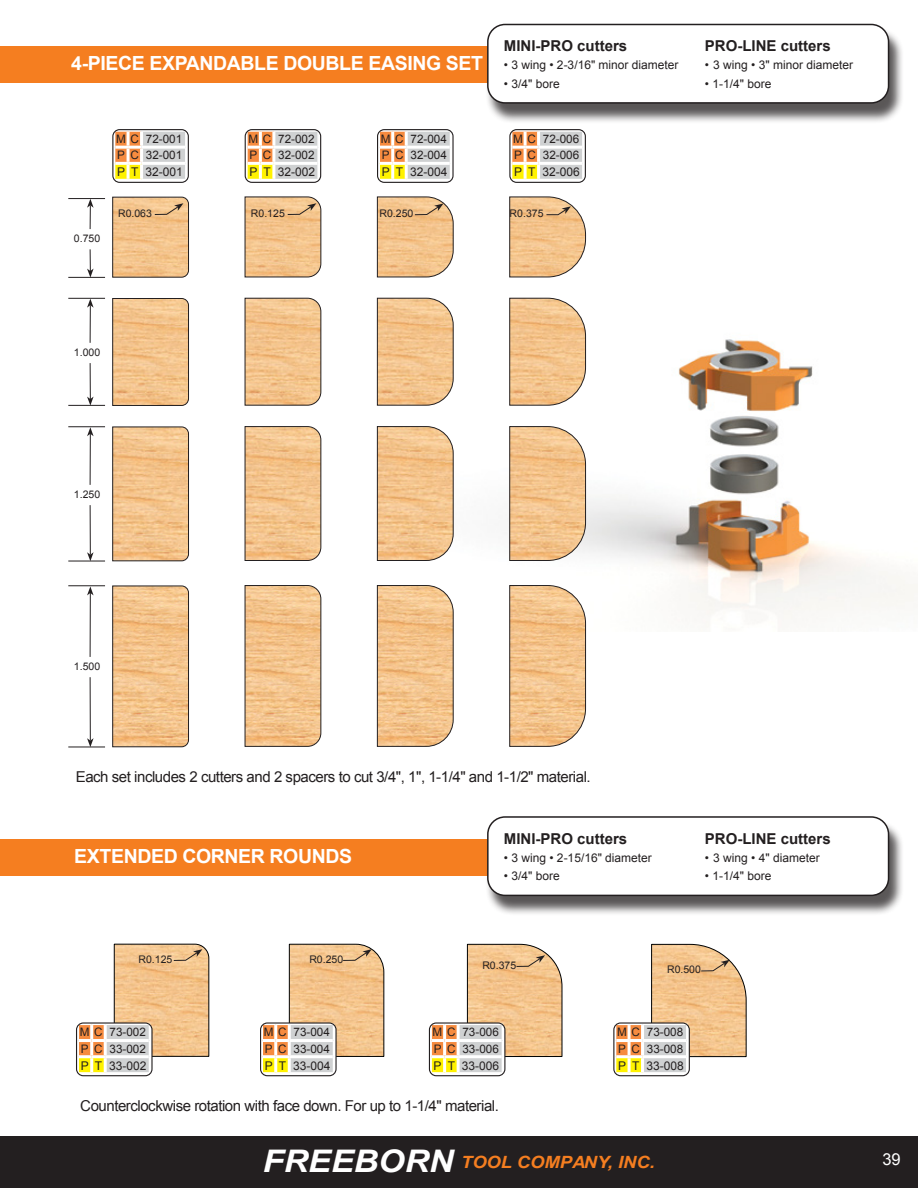
<style>
.page{position:relative;width:918px;height:1188px;background:#fff}
.page>*{position:absolute;margin:0;border:0;box-sizing:border-box;transform-origin:0 0}
.t1{font:700 19.5px "Arial";letter-spacing:-.02em;color:#fff}
.t2{font:italic 700 16.8px "Arial";color:#f57e20;scale:1.09 1}
.t3{font:16.5px "Arial";color:#fff}
.t4{font:15px "Arial";letter-spacing:-.03em;color:#231f20}
.t5{font:700 15px "Arial";color:#231f20}
.t6{font:12px "Arial";color:#231f20}
.t7{font:11.7px/16.6px "Arial";color:#231f20}
.t8{font:10.5px "Arial";color:#231f20}
.s1{font-size:31.2px;color:#fff}
</style>
<div class="page">
<div style="left:0;top:1136px;width:918px;height:52px;background:#231f20"></div>
<img style="left:586px;top:337px;width:332px;height:294px">
<svg style="left:87px;top:249px;width:7px;height:28px"></svg>
<hr style="left:90px;top:363px;width:1px;height:36px;background:#231f20">
<svg style="left:87px;top:397px;width:7px;height:8px"></svg>
<hr style="left:90px;top:505px;width:1px;height:50px;background:#231f20">
<svg style="left:87px;top:552px;width:7px;height:9px"></svg>
<hr style="left:90px;top:677px;width:1px;height:64px;background:#231f20">
<svg style="left:87px;top:738px;width:7px;height:9px"></svg>
<svg style="left:87px;top:199px;width:7px;height:30px"></svg>
<hr style="left:90px;top:305px;width:1px;height:38px;background:#231f20">
<svg style="left:87px;top:299px;width:7px;height:9px"></svg>
<hr style="left:90px;top:434px;width:1px;height:51px;background:#231f20">
<svg style="left:87px;top:427px;width:7px;height:9px"></svg>
<hr style="left:90px;top:593px;width:1px;height:64px;background:#231f20">
<svg style="left:87px;top:587px;width:7px;height:8px"></svg>
<hr style="left:68px;top:198px;width:37px;height:1px;background:#231f20">
<hr style="left:68px;top:298px;width:37px;height:1px;background:#231f20">
<hr style="left:68px;top:426px;width:37px;height:1px;background:#231f20">
<hr style="left:68px;top:586px;width:37px;height:1px;background:#231f20">
<hr style="left:68px;top:277px;width:37px;height:1px;background:#231f20">
<hr style="left:68px;top:405px;width:37px;height:1px;background:#231f20">
<hr style="left:68px;top:561px;width:37px;height:1px;background:#231f20">
<hr style="left:68px;top:747px;width:37px;height:1px;background:#231f20">
<div style="left:0;top:46px;width:870px;height:37px;background:#f57e20"></div>
<div style="left:0;top:839px;width:870px;height:36px;background:#f57e20"></div>
<div style="left:485px;top:27px;width:419px;height:96px;background:#231f20;opacity:.75"></div>
<div style="left:488px;top:24px;width:401px;height:79px;background:#fff;border-radius:17px"></div>
<div style="left:487px;top:24px;width:402px;height:80px;border:2px solid #231f20;border-radius:17px"></div>
<div style="left:485px;top:820px;width:419px;height:96px;background:#231f20;opacity:.75"></div>
<div style="left:488px;top:817px;width:401px;height:78px;background:#fff;border-radius:17px"></div>
<div style="left:487px;top:816px;width:402px;height:80px;border:2px solid #231f20;border-radius:17px"></div>
<svg style="left:112px;top:298px;width:77px;height:108px;background:#eabc87"></svg>
<svg style="left:112px;top:426px;width:77px;height:136px;background:#ebbd88"></svg>
<svg style="left:112px;top:585px;width:77px;height:163px;background:#ebbd88"></svg>
<svg style="left:244px;top:297px;width:78px;height:109px;background:#eabe8a"></svg>
<svg style="left:244px;top:426px;width:78px;height:135px;background:#ebbd89"></svg>
<svg style="left:244px;top:585px;width:78px;height:162px;background:#edbf8a"></svg>
<svg style="left:377px;top:297px;width:77px;height:109px;background:#ebbf8d"></svg>
<svg style="left:377px;top:426px;width:77px;height:135px;background:#ecbf8b"></svg>
<svg style="left:377px;top:585px;width:77px;height:162px;background:#ecbf8a"></svg>
<svg style="left:509px;top:297px;width:77px;height:109px;background:#ecc191"></svg>
<svg style="left:509px;top:426px;width:77px;height:135px;background:#ebc08e"></svg>
<svg style="left:509px;top:585px;width:77px;height:162px;background:#ecc08d"></svg>
<svg style="left:114px;top:130px;width:73px;height:50px"></svg>
<hr style="left:142px;top:179px;width:45px;height:1px;background:#fff">
<div style="left:112px;top:129px;width:77px;height:54px;border:1px solid #231f20;border-radius:7px"></div>
<svg style="left:246px;top:130px;width:73px;height:50px"></svg>
<hr style="left:274px;top:179px;width:45px;height:1px;background:#fff">
<div style="left:245px;top:129px;width:76px;height:54px;border:1px solid #231f20;border-radius:7px"></div>
<svg style="left:378px;top:130px;width:73px;height:50px"></svg>
<hr style="left:406px;top:179px;width:45px;height:1px;background:#fff">
<div style="left:377px;top:129px;width:77px;height:54px;border:1px solid #231f20;border-radius:7px"></div>
<svg style="left:511px;top:130px;width:73px;height:50px"></svg>
<hr style="left:539px;top:179px;width:45px;height:1px;background:#fff">
<div style="left:509px;top:129px;width:77px;height:54px;border:1px solid #231f20;border-radius:7px"></div>
<svg style="left:112px;top:196px;width:77px;height:82px;background:#e8bb87"></svg>
<svg style="left:244px;top:196px;width:78px;height:82px;background:#e8bc8a"></svg>
<svg style="left:377px;top:196px;width:77px;height:82px;background:#e9be8d"></svg>
<svg style="left:509px;top:196px;width:77px;height:82px;background:#eac192"></svg>
<svg style="left:289px;top:943px;width:70px;height:1px"></svg>
<div style="left:76px;top:1022px;width:77px;height:54px;border:1px solid #231f20;border-radius:7px"></div>
<div style="left:260px;top:1022px;width:77px;height:54px;border:1px solid #231f20;border-radius:7px"></div>
<div style="left:429px;top:1022px;width:76px;height:54px;border:1px solid #231f20;border-radius:7px"></div>
<div style="left:613px;top:1022px;width:77px;height:54px;border:1px solid #231f20;border-radius:7px"></div>
<svg style="left:77px;top:943px;width:133px;height:131px"></svg>
<svg style="left:262px;top:944px;width:123px;height:130px"></svg>
<svg style="left:430px;top:944px;width:133px;height:130px"></svg>
<svg style="left:615px;top:944px;width:132px;height:130px"></svg>
<h1 class="t1" style="left:71px;top:51px;width:413px">4-PIECE EXPANDABLE DOUBLE EASING SET</h1>
<p class="t7" style="left:116px;top:131px;width:68px">M C 72-001<br>P C 32-001</p>
<p class="t6" style="left:117px;top:164px;width:67px">P T 32-001</p>
<p class="t7" style="left:248px;top:131px;width:68px">M C 72-002<br>P C 32-002</p>
<p class="t6" style="left:249px;top:164px;width:67px">P T 32-002</p>
<p class="t7" style="left:381px;top:131px;width:68px">M C 72-004<br>P C 32-004</p>
<p class="t6" style="left:382px;top:164px;width:67px">P T 32-004</p>
<p class="t5" style="left:504px;top:36px;width:125px">MINI-PRO cutters</p>
<p class="t6" style="left:504px;top:57px;width:176px">• 3 wing • 2-3/16" minor diameter</p>
<p class="t6" style="left:504px;top:75px;width:57px">• 3/4" bore</p>
<p class="t7" style="left:513px;top:131px;width:68px">M C 72-006<br>P C 32-006</p>
<p class="t6" style="left:514px;top:164px;width:67px">P T 32-006</p>
<p class="t8" style="left:74px;top:232px;width:28px">0.750</p>
<p class="t8" style="left:118px;top:206px;width:35px">R0.063</p>
<p class="t8" style="left:251px;top:206px;width:35px">R0.125</p>
<p class="t8" style="left:380px;top:206px;width:35px">R0.250</p>
<p class="t8" style="left:510px;top:206px;width:35px">R0.375</p>
<p class="t5" style="left:705px;top:36px;width:127px">PRO-LINE cutters</p>
<p class="t6" style="left:705px;top:57px;width:150px">• 3 wing • 3" minor diameter</p>
<p class="t6" style="left:705px;top:75px;width:68px">• 1-1/4" bore</p>
<p class="t8" style="left:74px;top:345px;width:28px">1.000</p>
<p class="t8" style="left:74px;top:487px;width:28px">1.250</p>
<p class="t8" style="left:74px;top:659px;width:28px">1.500</p>
<p class="t4" style="left:76px;top:767px;width:516px">Each set includes 2 cutters and 2 spacers to cut 3/4", 1", 1-1/4" and 1-1/2" material.</p>
<h1 class="t1" style="left:74px;top:843px;width:279px">EXTENDED CORNER ROUNDS</h1>
<p class="t5" style="left:504px;top:829px;width:125px">MINI-PRO cutters</p>
<p class="t6" style="left:504px;top:850px;width:150px">• 3 wing • 2-15/16" diameter</p>
<p class="t6" style="left:504px;top:868px;width:57px">• 3/4" bore</p>
<p class="t5" style="left:705px;top:829px;width:127px">PRO-LINE cutters</p>
<p class="t6" style="left:705px;top:850px;width:116px">• 3 wing • 4" diameter</p>
<p class="t6" style="left:705px;top:868px;width:68px">• 1-1/4" bore</p>
<p class="t8" style="left:139px;top:952px;width:35px">R0.125</p>
<p class="t8" style="left:309px;top:952px;width:35px">R0.250</p>
<p class="t7" style="left:80px;top:1024px;width:68px">M C 73-002<br>P C 33-002</p>
<p class="t6" style="left:81px;top:1057px;width:67px">P T 33-002</p>
<p class="t7" style="left:264px;top:1024px;width:68px">M C 73-004<br>P C 33-004</p>
<p class="t6" style="left:265px;top:1057px;width:67px">P T 33-004</p>
<p class="t8" style="left:482px;top:958px;width:35px">R0.375</p>
<p class="t7" style="left:433px;top:1024px;width:68px">M C 73-006<br>P C 33-006</p>
<p class="t6" style="left:434px;top:1057px;width:67px">P T 33-006</p>
<p class="t4" style="left:80px;top:1096px;width:420px">Counterclockwise rotation with face down. For up to 1-1/4" material.</p>
<p class="t8" style="left:667px;top:963px;width:35px">R0.500</p>
<p class="t7" style="left:617px;top:1024px;width:68px">M C 73-008<br>P C 33-008</p>
<p class="t6" style="left:618px;top:1057px;width:67px">P T 33-008</p>
<h2 class="t2" style="left:263px;top:1151px;width:361px"><span class="s1">FREEBORN</span> TOOL COMPANY, INC.</h2>
<h3 class="t3" style="left:882px;top:1149px;width:20px">39</h3>
</div>
